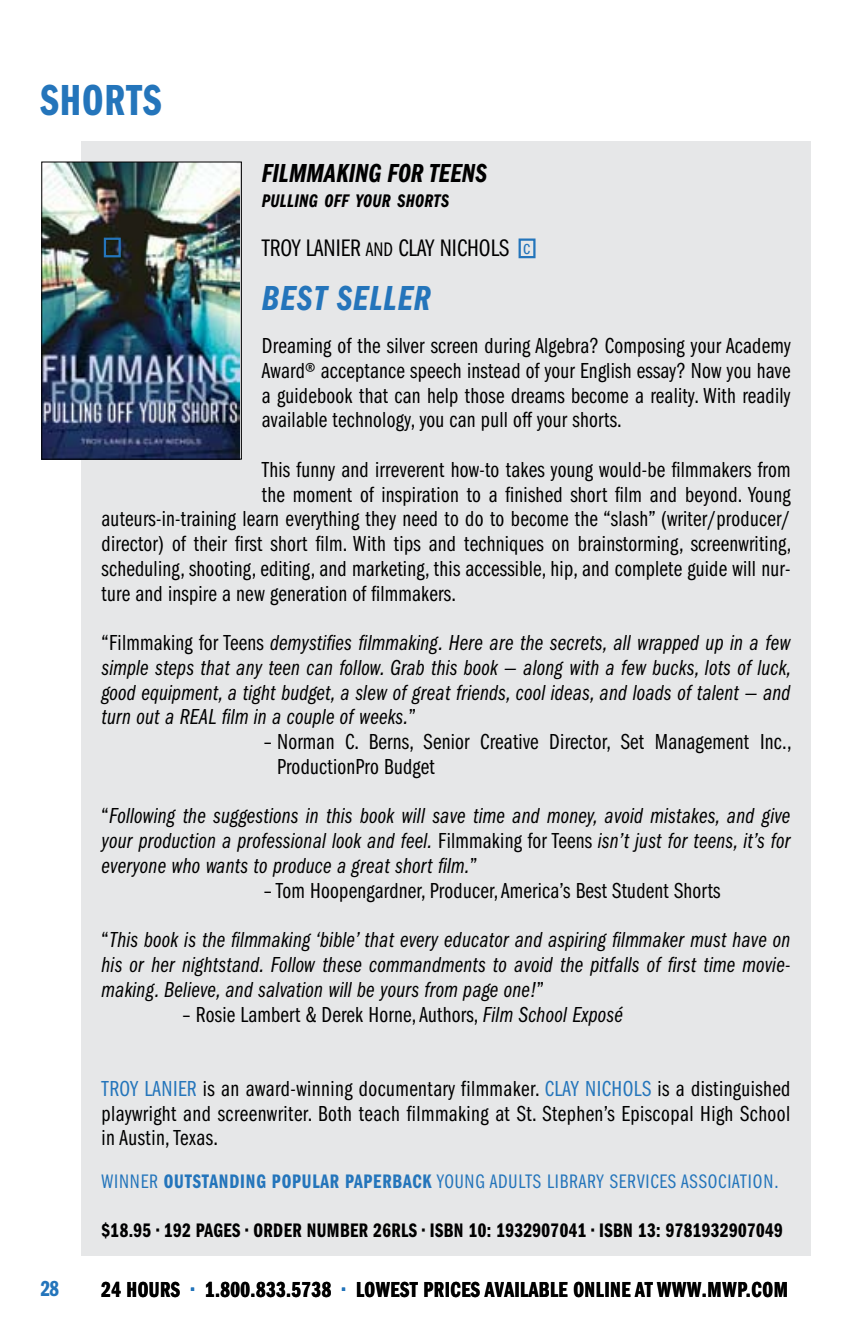
<style>
.page{position:relative;width:851px;height:1337px;background:#fff}
.page>*{position:absolute;margin:0;border:0;box-sizing:border-box;transform-origin:0 0}
.t1{font:45px "Franklin Gothic Demi Cmpr";letter-spacing:.02em;color:#2475bb}
.t2{font:36px "Franklin Gothic Demi Cmpr Ital";color:#2475bb}
.t3{font:27px "Franklin Gothic Demi Cmpr Ital";color:#000}
.t4{font:24.75px "Franklin Gothic Book Cmpr";color:#000}
.t5{font:22.5px/24.8px "Franklin Gothic Book Cmpr";letter-spacing:.01em;color:#000;text-align:justify}
.t6{font:22.5px/24.8px "Franklin Gothic Book Cmpr Ital";letter-spacing:.01em;color:#000;text-align:justify}
.t7{font:22.5px "Franklin Gothic Demi Cmpr";letter-spacing:.02em;color:#000}
.t8{font:22.5px "Franklin Gothic Book Cmpr";color:#2475bb}
.t9{font:22.5px "Franklin Gothic Demi Cmpr";color:#2475bb}
.t10{font:20.25px "Franklin Gothic Demi Cmpr";letter-spacing:.02em;color:#000}
.t11{font:20.25px "Franklin Gothic Book Cmpr";letter-spacing:.04em;color:#2475bb}
.t12{font:20.25px "Franklin Gothic Demi Cmpr";letter-spacing:.04em;color:#2475bb}
.t13{font:18.9px "Franklin Gothic Demi Cmpr Ital";letter-spacing:.015em;color:#000}
.s1{font-size:20.25px}
.s2{font-family:"Franklin Gothic Book Cmpr"}
.s3{font-family:"Franklin Gothic Book Cmpr Ital"}
.s4{color:#2475bb}
</style>
<div class="page">
<div style="left:81px;top:141px;width:729px;height:1114px;background:#e6e7e8"></div>
<img style="left:43px;top:164px;width:197px;height:293px">
<div style="left:41px;top:162px;width:201px;height:297px;border:1px solid #000"></div>
<div style="left:104px;top:238px;width:17px;height:19px;border:2px solid #2475bb"></div>
<div style="left:518px;top:238px;width:17px;height:20px;border:2px solid #2475bb"></div>
<h1 class="t1" style="left:40px;top:75px;width:123px">SHORTS</h1>
<p class="t3" style="left:262px;top:158px;width:179px">FILMMAKING FOR TEENS</p>
<p class="t13" style="left:262px;top:190px;width:189px">PULLING OFF YOUR SHORTS</p>
<p class="t4" style="left:262px;top:234px;width:54px">Troy lanier</p>
<p class="t4" style="left:366px;top:234px;width:43px"><span class="s1">and</span> clay</p>
<p class="t4" style="left:440px;top:234px;width:11px">nichols</p>
<h2 class="t2" style="left:262px;top:278px;width:154px">BEST SELLER</h2>
<p class="t5" style="left:262px;top:333px;width:530px">Dreaming of the silver screen during Algebra? Composing your Academy Award® acceptance speech instead of your English essay? Now you have a guidebook that can help those dreams become a reality. With readily available technology, you can pull off your shorts.</p>
<p class="t5" style="left:262px;top:457px;width:530px">This funny and irreverent how-to takes young would-be filmmakers from</p>
<p class="t5" style="left:262px;top:482px;width:530px">the moment of inspiration to a finished short film and beyond. Young</p>
<p class="t5" style="left:102px;top:507px;width:690px">auteurs-in-training learn everything they need to do to become the “slash” (writer/producer/</p>
<p class="t5" style="left:102px;top:531px;width:691px">director) of their first short film. With tips and techniques on brainstorming, screenwriting,</p>
<p class="t5" style="left:102px;top:556px;width:690px">scheduling, shooting, editing, and marketing, this accessible, hip, and complete guide will nur-</p>
<p class="t5" style="left:102px;top:581px;width:356px">ture and inspire a new generation of filmmakers.</p>
<p class="t6" style="left:102px;top:631px;width:691px"><span class="s2">“Filmmaking for Teens</span> demystifies filmmaking. Here are the secrets, all wrapped up in a few simple steps that any teen can follow. Grab this book — along with a few bucks, lots of luck, good equipment, a tight budget, a slew of great friends, cool ideas, and loads of talent — and turn out a REAL film in a couple of weeks.<span class="s2">”</span></p>
<p class="t5" style="left:277px;top:729px;width:516px;text-indent:-13px">– Norman C. Berns, Senior Creative Director, Set Management Inc.,<br>ProductionPro Budget</p>
<p class="t6" style="left:102px;top:804px;width:690px"><span class="s2">“</span>Following the suggestions in this book will save time and money, avoid mistakes, and give your production a professional look and feel. <span class="s2">Filmmaking for Teens</span> isn’t just for teens, it’s for everyone who wants to produce a great short film.<span class="s2">”</span></p>
<p class="t5" style="left:264px;top:878px;width:458px">– Tom Hoopengardner, Producer, America’s Best Student Shorts</p>
<p class="t6" style="left:102px;top:928px;width:690px"><span class="s2">“</span>This book is the filmmaking ‘bible’ that every educator and aspiring filmmaker must have on his or her nightstand. Follow these commandments to avoid the pitfalls of first time movie&shy;making. Believe, and salvation will be yours from page one!<span class="s2">”</span></p>
<p class="t5" style="left:183px;top:1002px;width:442px">– Rosie Lambert &amp; Derek Horne, Authors, <span class="s3">Film School Exposé</span></p>
<p class="t11" style="left:523px;top:236px;width:9px">c</p>
<p class="t9" style="left:41px;top:1276px;width:20px">28</p>
<p class="t8" style="left:102px;top:1076px;width:11px">troy</p>
<p class="t8" style="left:144px;top:1076px;width:18px">Lanier</p>
<p class="t5" style="left:203px;top:1076px;width:404px">is an award-winning documentary filmmaker. <span class="s4">Clay Nichols</span></p>
<p class="t5" style="left:102px;top:1076px;width:690px;text-indent:556px">is a distinguished playwright and screenwriter. Both teach filmmaking at St. Stephen’s Episcopal High School in Austin, Texas.</p>
<p class="t11" style="left:102px;top:1169px;width:22px">Winner</p>
<p class="t12" style="left:164px;top:1169px;width:292px">OUTSTANDING POPULAR PAPERBACK <span class="s2">Young</span></p>
<p class="t11" style="left:489px;top:1169px;width:18px">Adults</p>
<p class="t11" style="left:547px;top:1169px;width:17px">Library</p>
<p class="t11" style="left:609px;top:1169px;width:19px">Services</p>
<p class="t11" style="left:681px;top:1169px;width:18px">Association</p>
<p class="t11" style="left:774px;top:1169px;width:6px">.</p>
<p class="t10" style="left:102px;top:1218px;width:217px">$18.95 • 192 PAGES • ORDER NUMBER</p>
<p class="t10" style="left:373px;top:1218px;width:66px">26RLS • ISBN</p>
<p class="t10" style="left:468px;top:1218px;width:140px">10: 1932907041 • ISBN</p>
<p class="t10" style="left:638px;top:1218px;width:146px">13: 9781932907049</p>
<p class="t7" style="left:101px;top:1277px;width:37px">24 HOURS</p>
<p class="t7" style="left:191px;top:1277px;width:598px"><span class="s4">•</span> 1.800.833.5738 <span class="s4">•</span> LOWEST PRICES AVAILABLE ONLINE AT WWW.MWP.COM</p>
</div>
